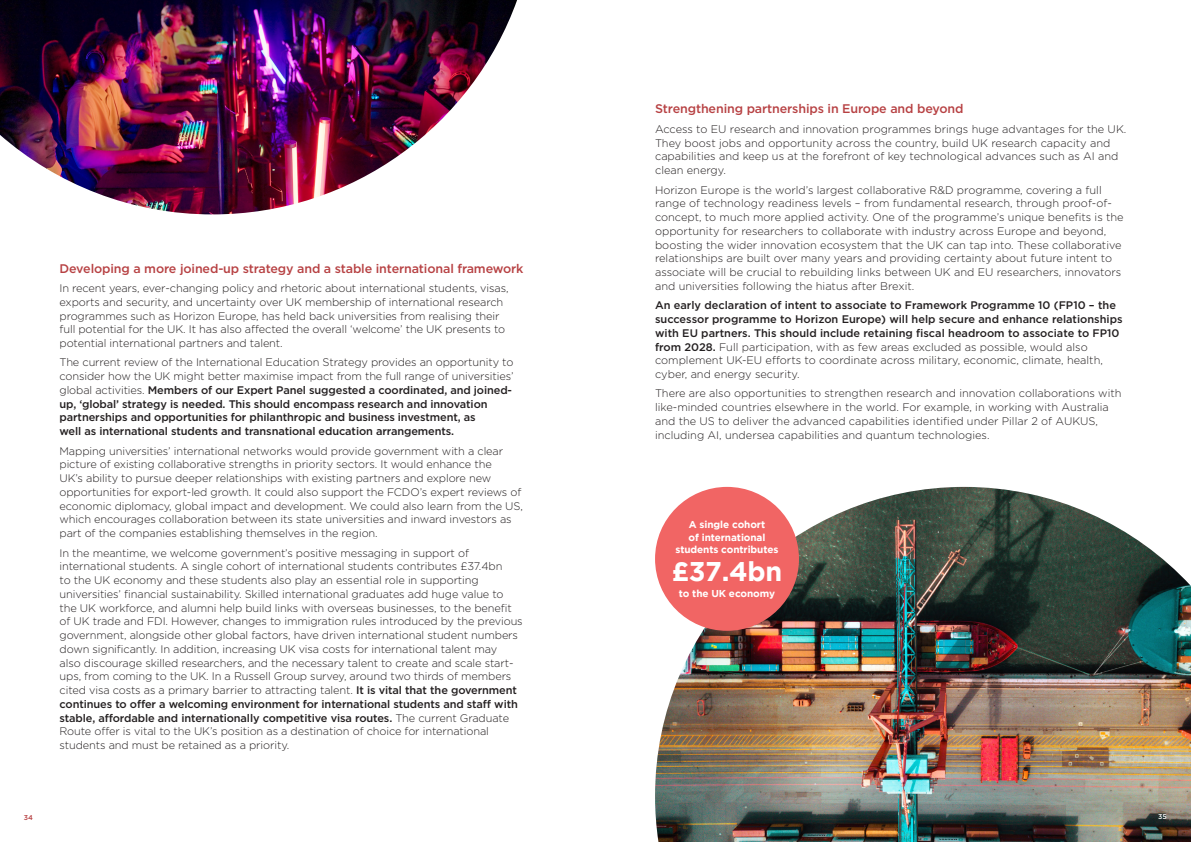
<style>
.page{position:relative;width:1191px;height:842px;background:#fff}
.page>*{position:absolute;margin:0;border:0;box-sizing:border-box;transform-origin:0 0}
.t1{font:700 27px "Gotham";color:#fff}
.t2{font:500 12.5px "Gotham";letter-spacing:-.01em;color:#b74143}
.t3{font:300 11px/13.8px "Gotham";letter-spacing:-.01em;color:#231f20}
.t4{font:500 11px/13.7px "Gotham";letter-spacing:-.01em;color:#231f20}
.t5{font:700 10px/12.5px "Gotham";letter-spacing:-.01em;color:#fff;text-align:center}
.t6{font:500 7px "Gotham";color:#b74143}
.t7{font:500 7px "Gotham";color:#fff}
.s1{font-weight:300}
.s2{font-weight:500}
</style>
<div class="page">
<img style="left:655px;top:487px;width:536px;height:355px">
<img style="left:0;top:0;width:517px;height:214px">
<div style="left:655px;top:487px;width:144px;height:144px;background:#f16564;border-radius:50%"></div>
<p class="t2" style="left:60px;top:260px;width:465px">Developing a more joined-up strategy and a stable international framework</p>
<p class="t3" style="left:60px;top:281px;width:450px">In recent years, ever-changing policy and rhetoric about international students, visas, exports and security, and uncertainty over UK membership of international research programmes such as Horizon Europe, has held back universities from realising their full potential for the UK. It has also affected the overall ‘welcome’ the UK presents to potential international partners and talent.</p>
<p class="t4" style="left:60px;top:356px;width:455px"><span class="s1">The current review of the International Education Strategy provides an opportunity to consider how the UK might better maximise impact from the full range of universities’ global activities.</span> Members of our Expert Panel suggested a coordinated, and joined&shy;up, ‘global’ strategy is needed. This should encompass research and innovation partnerships and opportunities for philanthropic and business investment, as<br>well as international students and transnational education arrangements.</p>
<p class="t3" style="left:60px;top:444px;width:465px">Mapping universities’ international networks would provide government with a clear picture of existing collaborative strengths in priority sectors. It would enhance the<br>UK’s ability to pursue deeper relationships with existing partners and explore new opportunities for export-led growth. It could also support the FCDO’s expert reviews of economic diplomacy, global impact and development. We could also learn from the US, which encourages collaboration between its state universities and inward investors as part of the companies establishing themselves in the region.</p>
<p class="t3" style="left:60px;top:545px;width:465px">In the meantime, we welcome government’s positive messaging in support of international students. A single cohort of international students contributes £37.4bn<br>to the UK economy and these students also play an essential role in supporting universities’ financial sustainability. Skilled international graduates add huge value to the UK workforce, and alumni help build links with overseas businesses, to the benefit of UK trade and FDI. However, changes to immigration rules introduced by the previous government, alongside other global factors, have driven international student numbers down significantly. In addition, increasing UK visa costs for international talent may<br>also discourage skilled researchers, and the necessary talent to create and scale start&shy;ups, from coming to the UK. In a Russell Group survey, around two thirds of members cited visa costs as a primary barrier to attracting talent. <span class="s2">It is vital that the government continues to offer a welcoming environment for international students and staff with stable, affordable and internationally competitive visa routes.</span> The current Graduate Route offer is vital to the UK’s position as a destination of choice for international students and must be retained as a priority.</p>
<p class="t2" style="left:655px;top:101px;width:310px">Strengthening partnerships in Europe and beyond</p>
<p class="t3" style="left:655px;top:122px;width:473px">Access to EU research and innovation programmes brings huge advantages for the UK.<br>They boost jobs and opportunity across the country, build UK research capacity and capabilities and keep us at the forefront of key technological advances such as AI and clean energy.</p>
<p class="t3" style="left:655px;top:182px;width:470px">Horizon Europe is the world’s largest collaborative R&amp;D programme, covering a full range of technology readiness levels – from fundamental research, through proof-of&shy;concept, to much more applied activity. One of the programme’s unique benefits is the opportunity for researchers to collaborate with industry across Europe and beyond, boosting the wider innovation ecosystem that the UK can tap into. These collaborative relationships are built over many years and providing certainty about future intent to associate will be crucial to rebuilding links between UK and EU researchers, innovators and universities following the hiatus after Brexit.</p>
<p class="t4" style="left:655px;top:298px;width:469px">An early declaration of intent to associate to Framework Programme 10 (FP10 – the successor programme to Horizon Europe) will help secure and enhance relationships with EU partners. This should include retaining fiscal headroom to associate to FP10 from 2028. <span class="s1">Full participation, with as few areas excluded as possible, would also complement UK-EU efforts to coordinate across military, economic, climate, health, cyber, and energy security.</span></p>
<p class="t3" style="left:655px;top:386px;width:468px">There are also opportunities to strengthen research and innovation collaborations with like-minded countries elsewhere in the world. For example, in working with Australia and the US to deliver the advanced capabilities identified under Pillar 2 of AUKUS, including AI, undersea capabilities and quantum technologies.</p>
<p class="t5" style="left:675px;top:518px;width:104px">A single cohort<br>of international students contributes</p>
<h1 class="t1" style="left:671px;top:556px;width:112px">£37.4bn</h1>
<p class="t5" style="left:679px;top:586px;width:98px">to the UK economy</p>
<p class="t6" style="left:24px;top:812px;width:11px">34</p>
<p class="t7" style="left:1158px;top:812px;width:10px">35</p>
</div>
